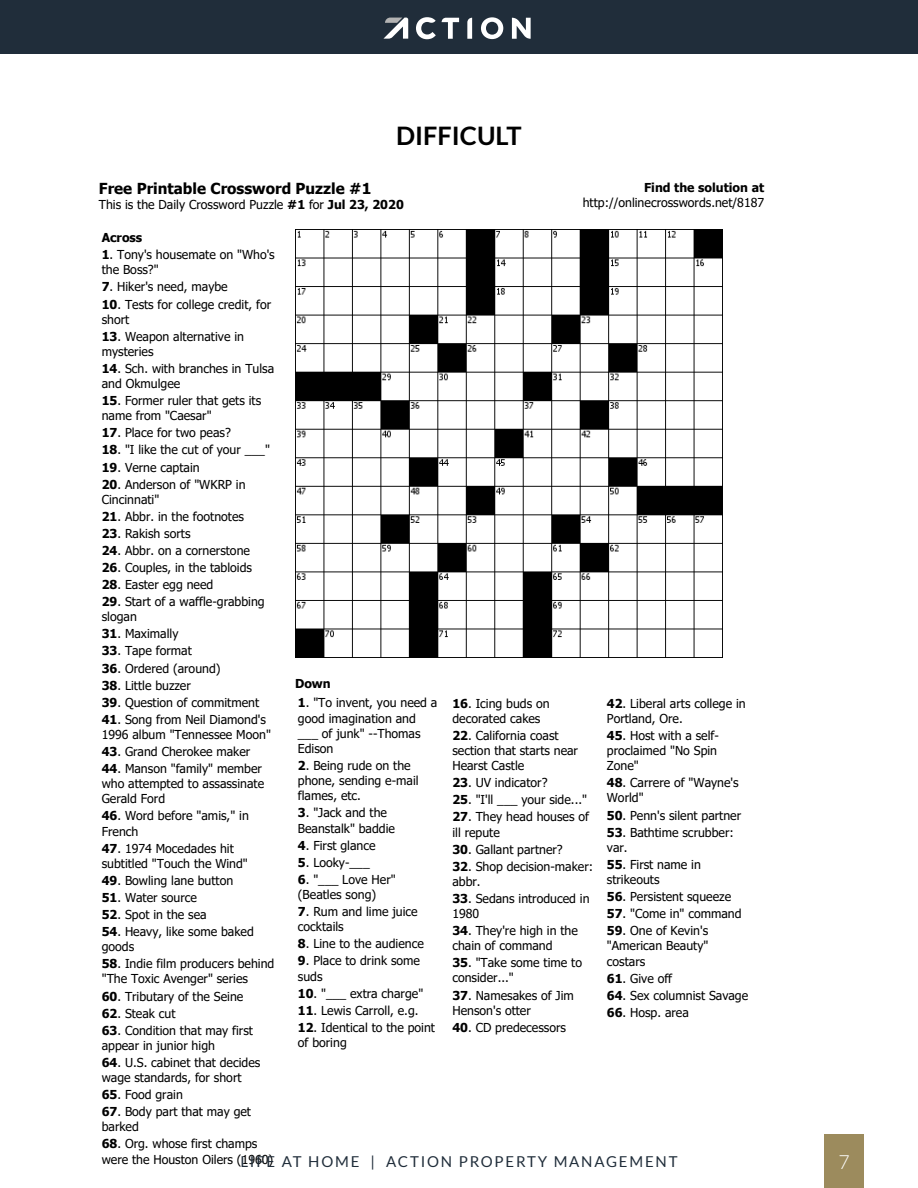
<style>
.page{position:relative;width:918px;height:1188px;background:#fff}
.page>*{position:absolute;margin:0;border:0;box-sizing:border-box;transform-origin:0 0}
.t1{font:700 25.5px "Lato";color:#000}
.t2{font:300 19.5px "Lato";color:#fff}
.t3{font:700 15.15px "Tahoma";color:#000}
.t4{font:15px "Lato";letter-spacing:.12em;color:#202d3a}
.t5{font:12.3px/15.1px "Tahoma";color:#000}
.t6{font:700 12.3px "Tahoma";color:#000}
.s1{font-weight:700}
</style>
<div class="page">
<img style="left:295px;top:230px;width:428px;height:427px">
<div style="left:824px;top:1134px;width:40px;height:54px;background:#9c8b5d"></div>
<div style="left:0;top:0;width:918px;height:54px;background:#202d3a"></div>
<svg style="left:416px;top:17px;width:20px;height:22px"></svg>
<svg style="left:442px;top:18px;width:17px;height:21px"></svg>
<svg style="left:467px;top:18px;width:5px;height:21px"></svg>
<svg style="left:481px;top:17px;width:22px;height:22px"></svg>
<svg style="left:512px;top:18px;width:19px;height:21px"></svg>
<svg style="left:383px;top:18px;width:25px;height:21px"></svg>
<h1 class="t1" style="left:396px;top:121px;width:127px">DIFFICULT</h1>
<p class="t3" style="left:99px;top:178px;width:274px">Free Printable Crossword Puzzle #1</p>
<p class="t5" style="left:99px;top:198px;width:306px">This is the Daily Crossword Puzzle <span class="s1">#1</span> for <span class="s1">Jul 23, 2020</span></p>
<p class="t6" style="left:102px;top:229px;width:42px">Across</p>
<p class="t5" style="left:102px;top:248px;width:175px"><span class="s1">1</span>. Tony's housemate on "Who's the Boss?"</p>
<p class="t5" style="left:102px;top:280px;width:128px"><span class="s1">7</span>. Hiker's need, maybe</p>
<p class="t5" style="left:102px;top:297px;width:171px"><span class="s1">10</span>. Tests for college credit, for short</p>
<p class="t5" style="left:102px;top:329px;width:144px"><span class="s1">13</span>. Weapon alternative in mysteries</p>
<p class="t5" style="left:102px;top:362px;width:174px"><span class="s1">14</span>. Sch. with branches in Tulsa and Okmulgee</p>
<p class="t5" style="left:102px;top:394px;width:161px"><span class="s1">15</span>. Former ruler that gets its name from "Caesar"</p>
<p class="t5" style="left:102px;top:426px;width:131px"><span class="s1">17</span>. Place for two peas?</p>
<p class="t5" style="left:102px;top:443px;width:170px"><span class="s1">18</span>. "I like the cut of your ___"</p>
<p class="t5" style="left:102px;top:460px;width:100px"><span class="s1">19</span>. Verne captain</p>
<p class="t5" style="left:102px;top:477px;width:145px"><span class="s1">20</span>. Anderson of "WKRP in<br>Cincinnati"</p>
<p class="t5" style="left:102px;top:509px;width:144px"><span class="s1">21</span>. Abbr. in the footnotes</p>
<p class="t5" style="left:102px;top:527px;width:90px"><span class="s1">23</span>. Rakish sorts</p>
<p class="t5" style="left:102px;top:544px;width:150px"><span class="s1">24</span>. Abbr. on a cornerstone</p>
<p class="t5" style="left:102px;top:561px;width:152px"><span class="s1">26</span>. Couples, in the tabloids</p>
<p class="t5" style="left:102px;top:578px;width:113px"><span class="s1">28</span>. Easter egg need</p>
<p class="t5" style="left:102px;top:595px;width:164px"><span class="s1">29</span>. Start of a waffle-grabbing slogan</p>
<p class="t5" style="left:102px;top:627px;width:78px"><span class="s1">31</span>. Maximally</p>
<p class="t5" style="left:102px;top:644px;width:92px"><span class="s1">33</span>. Tape format</p>
<p class="t5" style="left:102px;top:661px;width:120px"><span class="s1">36</span>. Ordered (around)</p>
<p class="t5" style="left:102px;top:678px;width:91px"><span class="s1">38</span>. Little buzzer</p>
<p class="t5" style="left:102px;top:695px;width:159px"><span class="s1">39</span>. Question of commitment</p>
<p class="t5" style="left:102px;top:712px;width:171px"><span class="s1">41</span>. Song from Neil Diamond's<br>1996 album "Tennessee Moon"</p>
<p class="t5" style="left:102px;top:745px;width:150px"><span class="s1">43</span>. Grand Cherokee maker</p>
<p class="t5" style="left:102px;top:762px;width:164px"><span class="s1">44</span>. Manson "family" member who attempted to assassinate<br>Gerald Ford</p>
<p class="t5" style="left:102px;top:809px;width:149px"><span class="s1">46</span>. Word before "amis," in<br>French</p>
<p class="t5" style="left:102px;top:841px;width:148px"><span class="s1">47</span>. 1974 Mocedades hit subtitled "Touch the Wind"</p>
<p class="t5" style="left:102px;top:874px;width:133px"><span class="s1">49</span>. Bowling lane button</p>
<p class="t5" style="left:102px;top:891px;width:97px"><span class="s1">51</span>. Water source</p>
<p class="t5" style="left:102px;top:908px;width:106px"><span class="s1">52</span>. Spot in the sea</p>
<p class="t5" style="left:102px;top:925px;width:154px"><span class="s1">54</span>. Heavy, like some baked goods</p>
<p class="t5" style="left:102px;top:957px;width:174px"><span class="s1">58</span>. Indie film producers behind "The Toxic Avenger" series</p>
<p class="t5" style="left:102px;top:989px;width:143px"><span class="s1">60</span>. Tributary of the Seine</p>
<p class="t5" style="left:102px;top:1006px;width:75px"><span class="s1">62</span>. Steak cut</p>
<p class="t5" style="left:102px;top:1023px;width:153px"><span class="s1">63</span>. Condition that may first appear in junior high</p>
<p class="t5" style="left:102px;top:1056px;width:160px"><span class="s1">64</span>. U.S. cabinet that decides wage standards, for short</p>
<p class="t5" style="left:102px;top:1088px;width:83px"><span class="s1">65</span>. Food grain</p>
<p class="t5" style="left:102px;top:1105px;width:151px"><span class="s1">67</span>. Body part that may get barked</p>
<p class="t5" style="left:102px;top:1137px;width:173px"><span class="s1">68</span>. Org. whose first champs were the Houston Oilers (1960)</p>
<p class="t6" style="left:644px;top:179px;width:122px">Find the solution at</p>
<p class="t5" style="left:583px;top:196px;width:183px">http://onlinecrosswords.net/8187</p>
<p class="t6" style="left:295px;top:674px;width:37px">Down</p>
<p class="t5" style="left:298px;top:696px;width:141px"><span class="s1">1</span>. "To invent, you need a good imagination and ___ of junk" --Thomas<br>Edison</p>
<p class="t5" style="left:298px;top:759px;width:122px"><span class="s1">2</span>. Being rude on the phone, sending e-mail flames, etc.</p>
<p class="t5" style="left:298px;top:806px;width:99px"><span class="s1">3</span>. "Jack and the<br>Beanstalk" baddie</p>
<p class="t5" style="left:298px;top:838px;width:79px"><span class="s1">4</span>. First glance</p>
<p class="t5" style="left:298px;top:855px;width:73px"><span class="s1">5</span>. Looky-___</p>
<p class="t5" style="left:298px;top:872px;width:99px"><span class="s1">6</span>. "___ Love Her" (Beatles song)</p>
<p class="t5" style="left:298px;top:905px;width:121px"><span class="s1">7</span>. Rum and lime juice cocktails</p>
<p class="t5" style="left:298px;top:937px;width:128px"><span class="s1">8</span>. Line to the audience</p>
<p class="t5" style="left:298px;top:954px;width:124px"><span class="s1">9</span>. Place to drink some suds</p>
<p class="t5" style="left:298px;top:986px;width:127px"><span class="s1">10</span>. "___ extra charge"</p>
<p class="t5" style="left:298px;top:1003px;width:122px"><span class="s1">11</span>. Lewis Carroll, e.g.</p>
<p class="t5" style="left:298px;top:1020px;width:139px"><span class="s1">12</span>. Identical to the point of boring</p>
<p class="t5" style="left:452px;top:696px;width:99px"><span class="s1">16</span>. Icing buds on decorated cakes</p>
<p class="t5" style="left:452px;top:728px;width:127px"><span class="s1">22</span>. California coast section that starts near<br>Hearst Castle</p>
<p class="t5" style="left:452px;top:776px;width:97px"><span class="s1">23</span>. UV indicator?</p>
<p class="t5" style="left:452px;top:793px;width:136px"><span class="s1">25</span>. "I'll ___ your side..."</p>
<p class="t5" style="left:452px;top:810px;width:138px"><span class="s1">27</span>. They head houses of ill repute</p>
<p class="t5" style="left:452px;top:842px;width:112px"><span class="s1">30</span>. Gallant partner?</p>
<p class="t5" style="left:452px;top:859px;width:142px"><span class="s1">32</span>. Shop decision-maker: abbr.</p>
<p class="t5" style="left:452px;top:892px;width:139px"><span class="s1">33</span>. Sedans introduced in<br>1980</p>
<p class="t5" style="left:452px;top:924px;width:127px"><span class="s1">34</span>. They're high in the chain of command</p>
<p class="t5" style="left:452px;top:956px;width:131px"><span class="s1">35</span>. "Take some time to consider..."</p>
<p class="t5" style="left:452px;top:988px;width:123px"><span class="s1">37</span>. Namesakes of Jim<br>Henson's otter</p>
<p class="t5" style="left:452px;top:1020px;width:115px"><span class="s1">40</span>. CD predecessors</p>
<p class="t5" style="left:607px;top:696px;width:140px"><span class="s1">42</span>. Liberal arts college in<br>Portland, Ore.</p>
<p class="t5" style="left:607px;top:729px;width:114px"><span class="s1">45</span>. Host with a self&shy;proclaimed "No Spin<br>Zone"</p>
<p class="t5" style="left:607px;top:776px;width:133px"><span class="s1">48</span>. Carrere of "Wayne's<br>World"</p>
<p class="t5" style="left:607px;top:808px;width:136px"><span class="s1">50</span>. Penn's silent partner</p>
<p class="t5" style="left:607px;top:825px;width:129px"><span class="s1">53</span>. Bathtime scrubber: var.</p>
<p class="t5" style="left:607px;top:857px;width:96px"><span class="s1">55</span>. First name in strikeouts</p>
<p class="t5" style="left:607px;top:890px;width:126px"><span class="s1">56</span>. Persistent squeeze</p>
<p class="t5" style="left:607px;top:907px;width:136px"><span class="s1">57</span>. "Come in" command</p>
<p class="t5" style="left:607px;top:924px;width:103px;text-align:justify"><span class="s1">59</span>. One of Kevin's "American Beauty" costars</p>
<p class="t5" style="left:607px;top:971px;width:67px"><span class="s1">61</span>. Give off</p>
<p class="t5" style="left:607px;top:988px;width:143px"><span class="s1">64</span>. Sex columnist Savage</p>
<p class="t5" style="left:607px;top:1005px;width:84px"><span class="s1">66</span>. Hosp. area</p>
<p class="t4" style="left:240px;top:1153px;width:439px">LIFE AT HOME | ACTION PROPERTY MANAGEMENT</p>
<h2 class="t2" style="left:839px;top:1151px;width:13px">7</h2>
</div>
